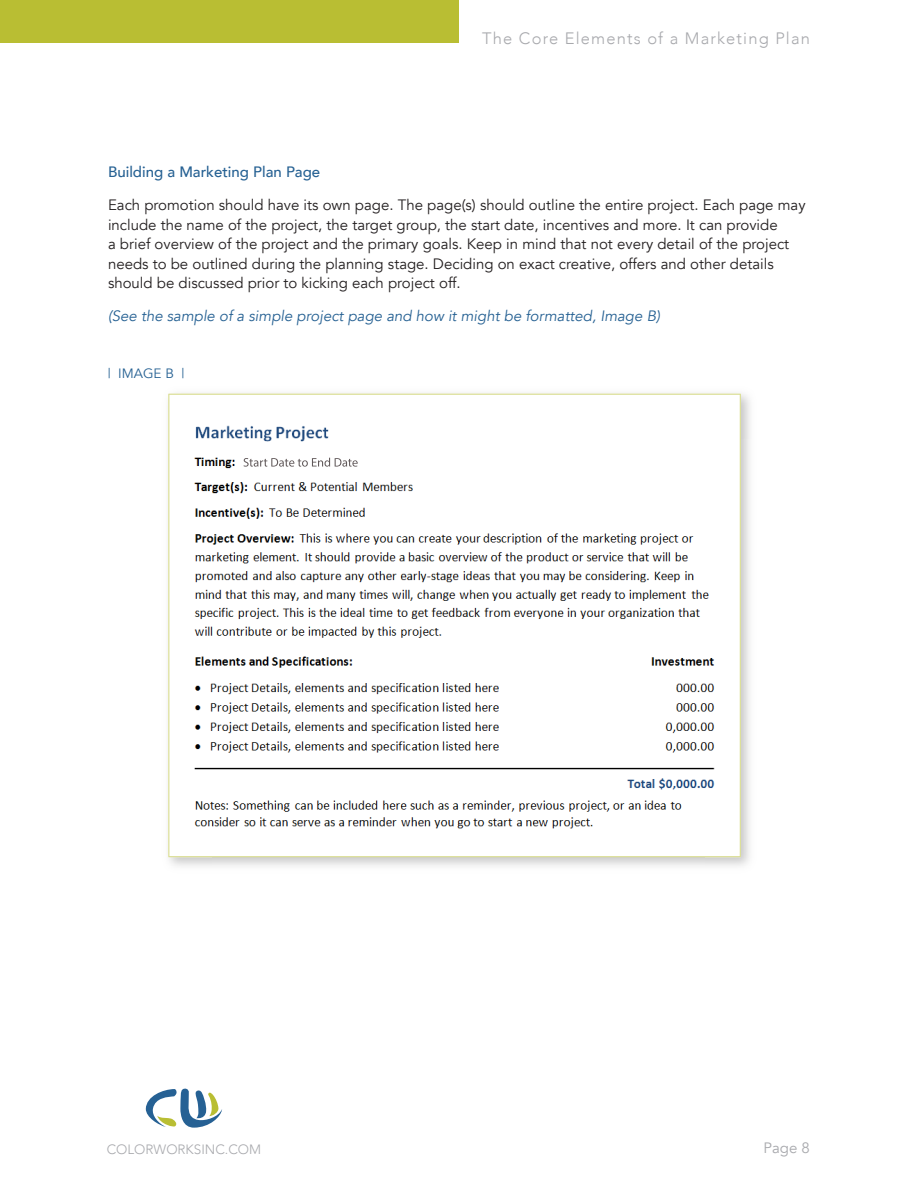
<style>
.page{position:relative;width:918px;height:1188px;background:#fff}
.page>*{position:absolute;margin:0;border:0;box-sizing:border-box;transform-origin:0 0}
.t1{font:300 16.5px "Avenir";letter-spacing:.07em;color:#a8a9ad}
.t2{font:15px/19.5px "Avenir";color:#231f20}
.t3{font:italic 15px "Avenir";color:#266193}
.t4{font:500 15px "Avenir";color:#266193}
.t5{font:15px "Avenir";color:#a8a9ad}
.t6{font:300 13.5px "Avenir";color:#a8a9ad}
.t7{font:13.5px "Avenir";color:#266193}
</style>
<div class="page">
<div style="left:0;top:0;width:459px;height:43px;background:#b9be33"></div>
<svg style="left:146px;top:1089px;width:76px;height:39px"></svg>
<svg style="left:168px;top:394px;width:573px;height:463px"></svg>
<img style="left:173px;top:398px;width:561px;height:456px">
<div style="left:240px;top:454px;width:115px;height:14px;background:#fff"></div>
<svg style="left:244px;top:458px;width:114px;height:9px"></svg>
<p class="t1" style="left:482px;top:28px;width:329px">The Core Elements of a Marketing Plan</p>
<p class="t4" style="left:108px;top:159px;width:214px">Building a Marketing Plan Page</p>
<p class="t2" style="left:108px;top:195px;width:699px">Each promotion should have its own page. The page(s) should outline the entire project. Each page may include the name of the project, the target group, the start date, incentives and more. It can provide<br>a brief overview of the project and the primary goals. Keep in mind that not every detail of the project needs to be outlined during the planning stage. Deciding on exact creative, offers and other details should be discussed prior to kicking each project off.</p>
<p class="t3" style="left:108px;top:307px;width:554px">(See the sample of a simple project page and how it might be formatted, Image B)</p>
<p class="t7" style="left:108px;top:366px;width:78px">| IMAGE B |</p>
<p class="t6" style="left:107px;top:1142px;width:156px">COLORWORKSINC.COM</p>
<p class="t5" style="left:764px;top:1139px;width:48px">Page 8</p>
</div>
